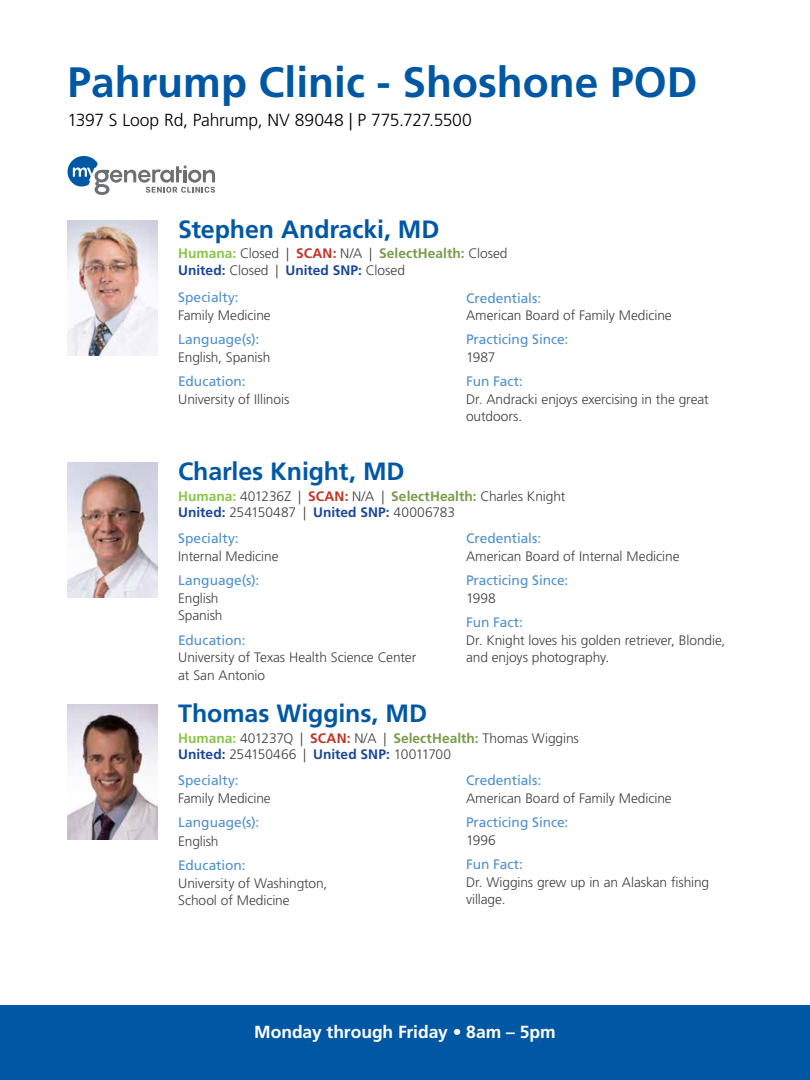
<style>
.page{position:relative;width:810px;height:1080px;background:#fff}
.page>*{position:absolute;margin:0;border:0;box-sizing:border-box;transform-origin:0 0}
.t1{font:700 42.5px "Frutiger LT Std";color:#0058a4}
.t2{font:700 25px "Frutiger LT Std";letter-spacing:-.005em;color:#0058a4}
.t3{font:300 17.5px "Frutiger LT Std";letter-spacing:-.015em;color:#000}
.t4{font:700 17.5px "Frutiger LT Std";letter-spacing:-.005em;color:#fff}
.t5{font:300 13.75px/17.5px "Frutiger LT Std";letter-spacing:-.005em;color:#414042}
.t6{font:13.75px "Frutiger LT Std";color:#5091cd}
.s1{font-weight:700;color:#87c546}
.s2{font-weight:700;color:#c13324}
.s3{font-weight:700;color:#789c4a}
.s4{font-weight:700;color:#1a4798}
</style>
<div class="page">
<div style="left:0;top:1005px;width:810px;height:75px;background:#0058a4"></div>
<svg style="left:68px;top:156px;width:147px;height:39px"></svg>
<img style="left:67px;top:705px;width:90px;height:135px">
<img style="left:68px;top:463px;width:90px;height:135px">
<img style="left:68px;top:221px;width:90px;height:135px">
<h1 class="t1" style="left:68px;top:57px;width:631px">Pahrump Clinic - Shoshone POD</h1>
<p class="t3" style="left:68px;top:110px;width:406px">1397 S Loop Rd, Pahrump, NV 89048 | P 775.727.5500</p>
<h2 class="t2" style="left:178px;top:215px;width:263px">Stephen Andracki, MD</h2>
<p class="t5" style="left:178px;top:245px;width:331px;line-height:16.5px"><span class="s1">Humana:</span> Closed | <span class="s2">SCAN:</span> N/A | <span class="s3">SelectHealth:</span> Closed<br><span class="s4">United:</span> Closed | <span class="s4">United SNP:</span> Closed</p>
<p class="t6" style="left:178px;top:290px;width:62px">Specialty:</p>
<p class="t5" style="left:178px;top:307px;width:94px">Family Medicine</p>
<p class="t6" style="left:178px;top:332px;width:83px">Language(s):</p>
<p class="t5" style="left:178px;top:349px;width:94px">English, Spanish</p>
<p class="t6" style="left:178px;top:373px;width:69px">Education:</p>
<p class="t5" style="left:178px;top:390px;width:113px">University of Illinois</p>
<h2 class="t2" style="left:178px;top:457px;width:228px">Charles Knight, MD</h2>
<p class="t6" style="left:466px;top:290px;width:77px">Credentials:</p>
<p class="t5" style="left:466px;top:307px;width:207px">American Board of Family Medicine</p>
<p class="t6" style="left:466px;top:332px;width:104px">Practicing Since:</p>
<p class="t5" style="left:466px;top:349px;width:31px">1987</p>
<p class="t6" style="left:466px;top:373px;width:59px">Fun Fact:</p>
<p class="t5" style="left:466px;top:390px;width:244px">Dr. Andracki enjoys exercising in the great outdoors.</p>
<p class="t5" style="left:178px;top:488px;width:389px;line-height:16.5px"><span class="s1">Humana:</span> 401236Z | <span class="s2">SCAN:</span> N/A | <span class="s3">SelectHealth:</span> Charles Knight<br><span class="s4">United:</span> 254150487 | <span class="s4">United SNP:</span> 40006783</p>
<p class="t6" style="left:178px;top:530px;width:62px">Specialty:</p>
<p class="t5" style="left:178px;top:548px;width:102px">Internal Medicine</p>
<p class="t6" style="left:178px;top:572px;width:83px">Language(s):</p>
<p class="t5" style="left:178px;top:589px;width:46px">English<br>Spanish</p>
<p class="t6" style="left:178px;top:632px;width:69px">Education:</p>
<p class="t5" style="left:178px;top:649px;width:240px">University of Texas Health Science Center at San Antonio</p>
<h2 class="t2" style="left:178px;top:699px;width:250px">Thomas Wiggins, MD</h2>
<p class="t6" style="left:466px;top:531px;width:77px">Credentials:</p>
<p class="t5" style="left:466px;top:548px;width:215px">American Board of Internal Medicine</p>
<p class="t6" style="left:466px;top:572px;width:104px">Practicing Since:</p>
<p class="t5" style="left:466px;top:589px;width:31px">1998</p>
<p class="t6" style="left:466px;top:614px;width:59px">Fun Fact:</p>
<p class="t5" style="left:466px;top:631px;width:261px">Dr. Knight loves his golden retriever, Blondie, and enjoys photography.</p>
<p class="t5" style="left:178px;top:730px;width:402px;line-height:16.5px"><span class="s1">Humana:</span> 401237Q | <span class="s2">SCAN:</span> N/A | <span class="s3">SelectHealth:</span> Thomas Wiggins<br><span class="s4">United:</span> 254150466 | <span class="s4">United SNP:</span> 10011700</p>
<p class="t6" style="left:178px;top:773px;width:62px">Specialty:</p>
<p class="t5" style="left:178px;top:790px;width:94px">Family Medicine</p>
<p class="t6" style="left:178px;top:814px;width:83px">Language(s):</p>
<p class="t5" style="left:178px;top:833px;width:42px">English</p>
<p class="t6" style="left:178px;top:858px;width:69px">Education:</p>
<p class="t5" style="left:178px;top:875px;width:151px">University of Washington,<br>School of Medicine</p>
<p class="t6" style="left:466px;top:773px;width:77px">Credentials:</p>
<p class="t5" style="left:466px;top:790px;width:207px">American Board of Family Medicine</p>
<p class="t6" style="left:466px;top:814px;width:104px">Practicing Since:</p>
<p class="t5" style="left:466px;top:832px;width:31px">1996</p>
<p class="t6" style="left:466px;top:856px;width:59px">Fun Fact:</p>
<p class="t5" style="left:466px;top:873px;width:245px">Dr. Wiggins grew up in an Alaskan fishing village.</p>
<p class="t4" style="left:254px;top:1021px;width:303px">Monday through Friday • 8am – 5pm</p>
</div>
